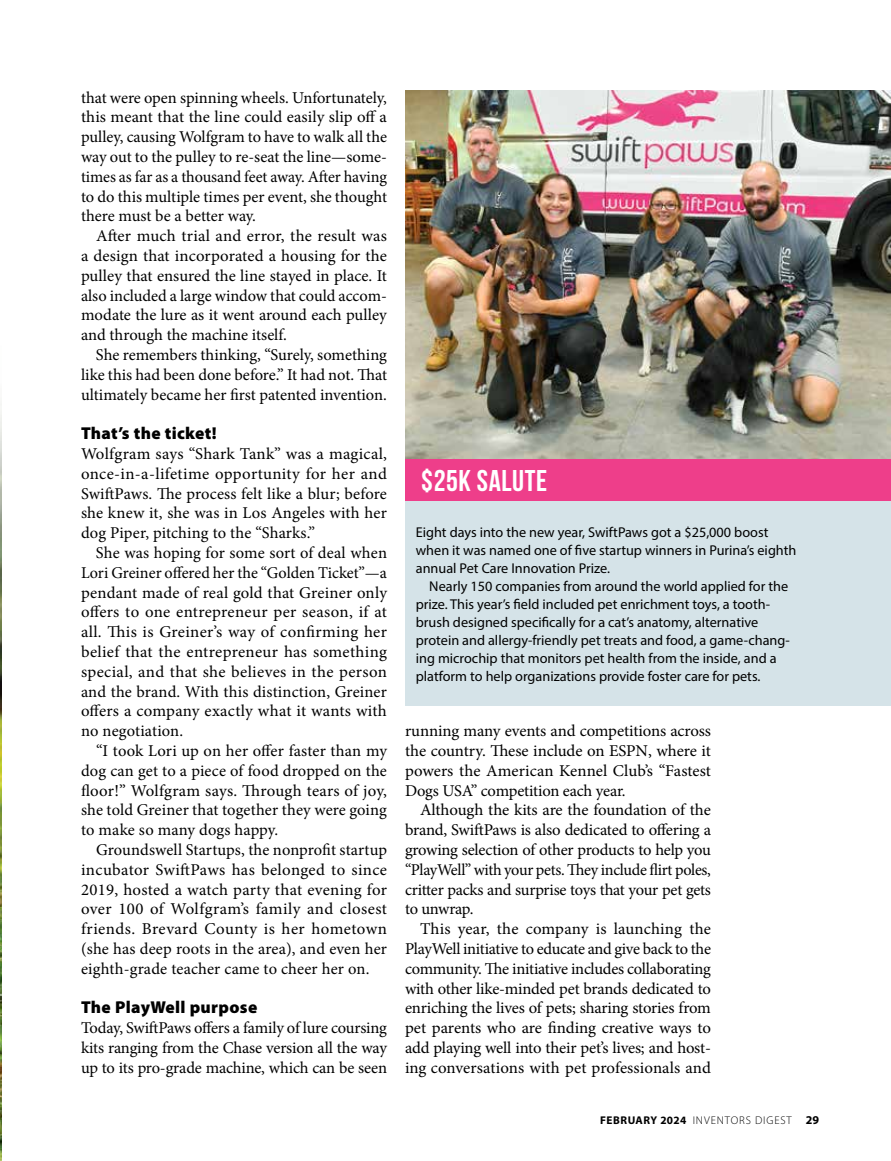
<style>
.page{position:relative;width:891px;height:1161px;background:#fff}
.page>*{position:absolute;margin:0;border:0;box-sizing:border-box;transform-origin:0 0}
.t1{font:700 30px "Bebas Neue";letter-spacing:.02em;color:#fff}
.t2{font:900 17.25px "Myriad Pro";letter-spacing:.02em;color:#000}
.t3{font:16.5px/19.8px "Minion Pro";color:#000;text-align:justify}
.t4{font:14.25px/18px "Myriad Pro";color:#000}
.t5{font:300 11.25px "Myriad Pro";letter-spacing:.08em;color:#000}
.s1{font-weight:700}
.s2{font-weight:700;font-size:12px}
</style>
<div class="page">
<div style="left:405px;top:499px;width:486px;height:207px;background:#d5e3e8"></div>
<img style="left:0;top:403px;width:1px;height:758px">
<div style="left:405px;top:459px;width:486px;height:42px;background:#ee3e8a"></div>
<img style="left:405px;top:90px;width:486px;height:369px">
<p class="t3" style="left:81px;top:88px;width:308px">that were open spinning wheels. Unfortunately, this meant that the line could easily slip off a pulley, causing Wolfgram to have to walk all the way out to the pulley to re-seat the line—some&shy;times as far as a thousand feet away. After having to do this multiple times per event, she thought there must be a better way.</p>
<p class="t3" style="left:81px;top:226px;width:308px;text-indent:15px">After much trial and error, the result was a design that incorporated a housing for the pulley that ensured the line stayed in place. It also included a large window that could accom&shy;modate the lure as it went around each pulley and through the machine itself.</p>
<p class="t3" style="left:81px;top:345px;width:308px;text-indent:15px">She remembers thinking, “Surely, something like this had been done before.” It had not. That ultimately became her first patented invention.</p>
<p class="t2" style="left:81px;top:422px;width:137px">That’s the ticket!</p>
<p class="t3" style="left:81px;top:444px;width:308px">Wolfgram says “Shark Tank” was a magical, once-in-a-lifetime opportunity for her and SwiftPaws. The process felt like a blur; before she knew it, she was in Los Angeles with her dog Piper, pitching to the “Sharks.”</p>
<p class="t3" style="left:81px;top:543px;width:308px;text-indent:15px">She was hoping for some sort of deal when Lori Greiner offered her the “Golden Ticket”—a pendant made of real gold that Greiner only offers to one entrepreneur per season, if at all. This is Greiner’s way of confirming her belief that the entrepreneur has something special, and that she believes in the person and the brand. With this distinction, Greiner offers a company exactly what it wants with no negotiation.</p>
<p class="t3" style="left:81px;top:741px;width:308px;text-indent:15px">“I took Lori up on her offer faster than my dog can get to a piece of food dropped on the floor!” Wolfgram says. Through tears of joy, she told Greiner that together they were going to make so many dogs happy.</p>
<p class="t3" style="left:81px;top:840px;width:308px;text-indent:15px">Groundswell Startups, the nonprofit startup incubator SwiftPaws has belonged to since 2019, hosted a watch party that evening for over 100 of Wolfgram’s family and closest friends. Brevard County is her hometown (she has deep roots in the area), and even her eighth-grade teacher came to cheer her on.</p>
<p class="t2" style="left:81px;top:996px;width:178px">The PlayWell purpose</p>
<p class="t3" style="left:81px;top:1018px;width:308px">Today, SwiftPaws offers a family of lure coursing kits ranging from the Chase version all the way up to its pro-grade machine, which can be seen</p>
<h1 class="t1" style="left:421px;top:464px;width:127px">$25K SALUTE</h1>
<p class="t4" style="left:416px;top:523px;width:382px">Eight days into the new year, SwiftPaws got a $25,000 boost when it was named one of five startup winners in Purina’s eighth annual Pet Care Innovation Prize.</p>
<p class="t4" style="left:416px;top:577px;width:376px;text-indent:13px">Nearly 150 companies from around the world applied for the prize. This year’s field included pet enrichment toys, a tooth&shy;brush designed specifically for a cat’s anatomy, alternative protein and allergy-friendly pet treats and food, a game-chang&shy;ing microchip that monitors pet health from the inside, and a platform to help organizations provide foster care for pets.</p>
<p class="t3" style="left:405px;top:721px;width:308px">running many events and competitions across the country. These include on ESPN, where it powers the American Kennel Club’s “Fastest Dogs USA” competition each year.</p>
<p class="t3" style="left:405px;top:800px;width:308px;text-indent:15px">Although the kits are the foundation of the brand, SwiftPaws is also dedicated to offering a growing selection of other products to help you “PlayWell” with your pets. They include flirt poles, critter packs and surprise toys that your pet gets to unwrap.</p>
<p class="t3" style="left:405px;top:919px;width:308px;text-indent:15px">This year, the company is launching the PlayWell initiative to educate and give back to the community. The initiative includes collaborating with other like-minded pet brands dedicated to enriching the lives of pets; sharing stories from pet parents who are finding creative ways to add playing well into their pet’s lives; and host&shy;ing conversations with pet professionals and</p>
<p class="t5" style="left:600px;top:1114px;width:220px"><span class="s1">FEBRUARY 2024</span> INVENTORS DIGEST <span class="s2">29</span></p>
</div>
